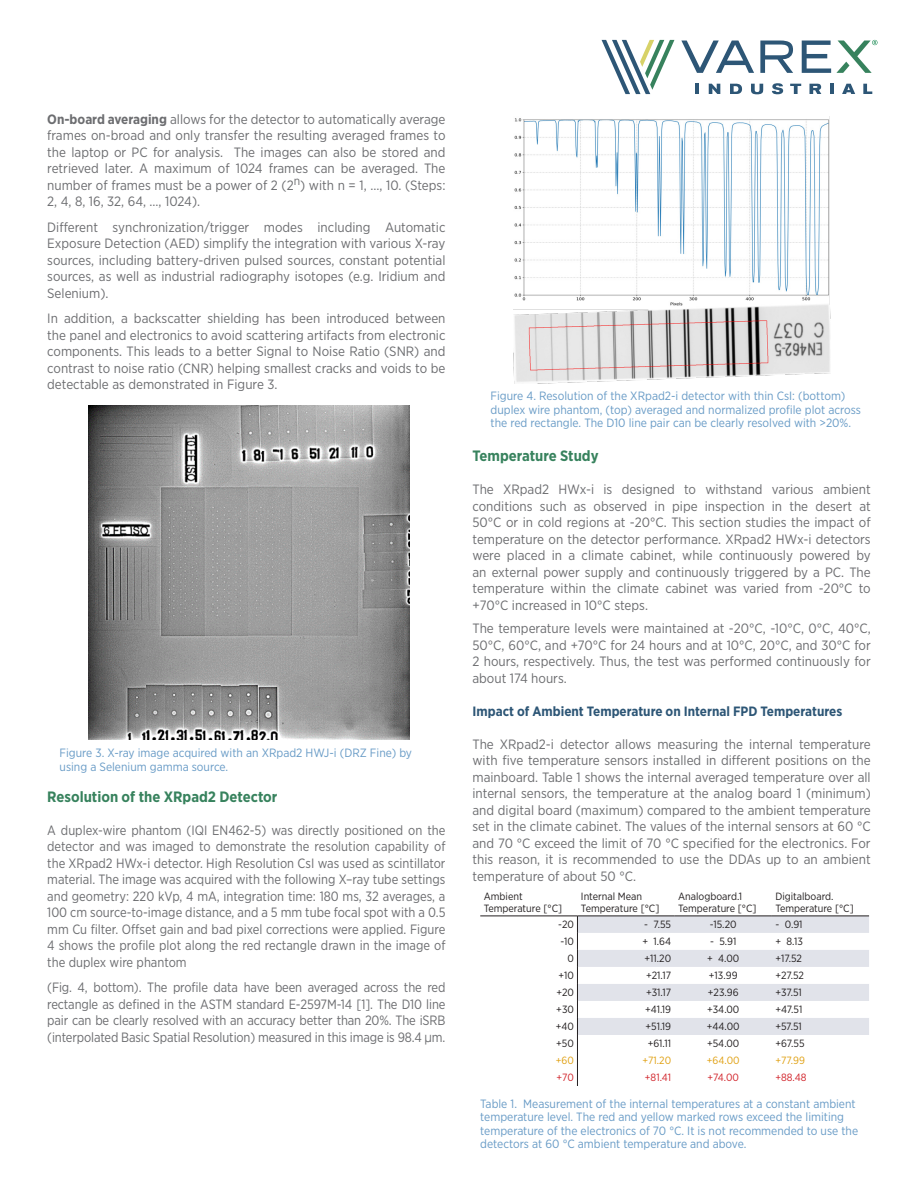
<style>
.page{position:relative;width:918px;height:1188px;background:#fff}
.page>*{position:absolute;margin:0;border:0;box-sizing:border-box;transform-origin:0 0}
.Pa5{font:700 15px "Gotham Narrow";color:#37825d}
.Pa4{font:700 15px "Gotham Narrow";color:#37825d}
.Default{font:13.5px/16.5px "Gotham Narrow";color:#6c6d70;text-align:justify}
.Pa5-2{font:13.5px/16.5px "Gotham Narrow";color:#6c6d70;text-align:justify}
.Pa5-3{font:13.5px/16.5px "Gotham Narrow";color:#6c6d70;text-align:justify;scale:.96 1}
.Pa6{font:700 13.5px "Gotham Narrow";color:#2d5676}
.Pa7{font:12px/13.5px "Gotham Narrow";color:#689bc6}
.t1{font:10.5px "Gotham Narrow";color:#231f20}
.t2{font:10.5px "Gotham Narrow";color:#e0a011}
.t3{font:10.5px "Gotham Narrow";color:#d1232a}
.s1{font-weight:700}
.s2{font-family:"Century Gothic"}
</style>
<div class="page">
<svg style="left:602px;top:40px;width:72px;height:54px"></svg>
<svg style="left:681px;top:40px;width:196px;height:33px"></svg>
<hr style="left:695px;top:84px;width:4px;height:10px;background:#2d5676">
<svg style="left:709px;top:84px;width:11px;height:10px"></svg>
<svg style="left:730px;top:84px;width:12px;height:10px"></svg>
<svg style="left:751px;top:84px;width:12px;height:10px"></svg>
<svg style="left:772px;top:83px;width:11px;height:11px"></svg>
<svg style="left:790px;top:84px;width:11px;height:10px"></svg>
<svg style="left:809px;top:84px;width:12px;height:10px"></svg>
<hr style="left:830px;top:84px;width:4px;height:10px;background:#2d5676">
<svg style="left:842px;top:84px;width:13px;height:10px"></svg>
<svg style="left:863px;top:84px;width:9px;height:10px"></svg>
<img style="left:88px;top:405px;width:322px;height:334px">
<img style="left:514px;top:116px;width:317px;height:268px">
<hr style="left:480px;top:916px;width:97px;height:1px;background:#231f20">
<svg style="left:577px;top:916px;width:292px;height:170px"></svg>
<p class="Pa5-2" style="left:47px;top:111px;width:400px"><span class="s1">On-board averaging</span> allows for the detector to automatically average frames on-broad and only transfer the resulting averaged frames to the laptop or PC for analysis. The images can also be stored and retrieved later. A maximum of 1024 frames can be averaged. The number of frames must be a power of 2 (2<sup>n</sup>) with n = 1, …, 10. (Steps:<br>2, 4, 8, 16, 32, 64, …, 1024).</p>
<p class="Pa5-2" style="left:47px;top:219px;width:400px">Different synchronization/trigger modes including Automatic Exposure Detection (AED) simplify the integration with various X-ray sources, including battery-driven pulsed sources, constant potential sources, as well as industrial radiography isotopes (e.g. Iridium and Selenium).</p>
<p class="Pa5-2" style="left:47px;top:310px;width:400px">In addition, a backscatter shielding has been introduced between the panel and electronics to avoid scattering artifacts from electronic components. This leads to a better Signal to Noise Ratio (SNR) and contrast to noise ratio (CNR) helping smallest cracks and voids to be detectable as demonstrated in Figure 3.</p>
<p class="Pa7" style="left:60px;top:746px;width:354px">Figure 3. X-ray image acquired with an XRpad2 HWJ-i (DRZ Fine) by using a Selenium gamma source.</p>
<p class="Pa5" style="left:47px;top:787px;width:232px">Resolution of the XRpad2 Detector</p>
<p class="Pa5-3" style="left:47px;top:821px;width:416px">A duplex-wire phantom (IQI EN462-5) was directly positioned on the detector and was imaged to demonstrate the resolution capability of the XRpad2 HWx-i detector. High Resolution CsI was used as scintillator material. The image was acquired with the following X–ray tube settings and geometry: 220 kVp, 4 mA, integration time: 180 ms, 32 averages, a 100 cm source-to-image distance, and a 5 mm tube focal spot with a 0.5 mm Cu filter. Offset gain and bad pixel corrections were applied. Figure 4 shows the profile plot along the red rectangle drawn in the image of the duplex wire phantom</p>
<p class="Pa5-3" style="left:47px;top:979px;width:416px">(Fig. 4, bottom). The profile data have been averaged across the red rectangle as defined in the ASTM standard E-2597M-14 [1]. The D10 line pair can be clearly resolved with an accuracy better than 20%. The iSRB (interpolated Basic Spatial Resolution) measured in this image is 98.4 <span class="s2">µ</span>m.</p>
<p class="Pa7" style="left:491px;top:389px;width:372px">Figure 4. Resolution of the XRpad2-i detector with thin CsI: (bottom) duplex wire phantom, (top) averaged and normalized profile plot across the red rectangle. The D10 line pair can be clearly resolved with &gt;20%.</p>
<p class="Pa4" style="left:472px;top:447px;width:128px">Temperature Study</p>
<p class="Default" style="left:472px;top:481px;width:400px">The XRpad2 HWx-i is designed to withstand various ambient conditions such as observed in pipe inspection in the desert at 50°C or in cold regions at -20°C. This section studies the impact of temperature on the detector performance. XRpad2 HWx-i detectors were placed in a climate cabinet, while continuously powered by an external power supply and continuously triggered by a PC. The temperature within the climate cabinet was varied from -20°C to +70°C increased in 10°C steps.</p>
<p class="Default" style="left:472px;top:620px;width:400px">The temperature levels were maintained at -20°C, -10°C, 0°C, 40°C, 50°C, 60°C, and +70°C for 24 hours and at 10°C, 20°C, and 30°C for 2 hours, respectively. Thus, the test was performed continuously for about 174 hours.</p>
<p class="Pa6" style="left:472px;top:702px;width:371px">Impact of Ambient Temperature on Internal FPD Temperatures</p>
<p class="Default" style="left:472px;top:735px;width:400px">The XRpad2-i detector allows measuring the internal temperature with five temperature sensors installed in different positions on the mainboard. Table 1 shows the internal averaged temperature over all internal sensors, the temperature at the analog board 1 (minimum) and digital board (maximum) compared to the ambient temperature set in the climate cabinet. The values of the internal sensors at 60 °C and 70 °C exceed the limit of 70 °C specified for the electronics. For this reason, it is recommended to use the DDAs up to an ambient temperature of about 50 °C.</p>
<p class="t1" style="left:484px;top:890px;width:40px">Ambient</p>
<p class="t1" style="left:484px;top:902px;width:80px">Temperature [°C]</p>
<p class="t1" style="left:581px;top:890px;width:63px">Internal Mean</p>
<p class="t1" style="left:581px;top:902px;width:80px">Temperature [°C]</p>
<p class="t1" style="left:678px;top:890px;width:66px">Analogboard.1</p>
<p class="t1" style="left:678px;top:902px;width:80px">Temperature [°C]</p>
<p class="t1" style="left:775px;top:890px;width:60px">Digitalboard.</p>
<p class="t1" style="left:775px;top:902px;width:80px">Temperature [°C]</p>
<p class="t1" style="left:558px;top:918px;width:17px">-20</p>
<p class="t1" style="left:644px;top:918px;width:29px">- 7.55</p>
<p class="t1" style="left:710px;top:918px;width:28px">-15.20</p>
<p class="t1" style="left:775px;top:918px;width:29px">- 0.91</p>
<p class="t1" style="left:561px;top:935px;width:15px">-10</p>
<p class="t1" style="left:642px;top:935px;width:30px">+ 1.64</p>
<p class="t1" style="left:710px;top:935px;width:28px">- 5.91</p>
<p class="t1" style="left:775px;top:935px;width:29px">+ 8.13</p>
<p class="t1" style="left:568px;top:952px;width:8px">0</p>
<p class="t1" style="left:645px;top:952px;width:28px">+11.20</p>
<p class="t1" style="left:707px;top:952px;width:34px">+ 4.00</p>
<p class="t1" style="left:775px;top:952px;width:28px">+17.52</p>
<p class="t1" style="left:558px;top:969px;width:17px">+10</p>
<p class="t1" style="left:646px;top:969px;width:27px">+21.17</p>
<p class="t1" style="left:709px;top:969px;width:30px">+13.99</p>
<p class="t1" style="left:775px;top:969px;width:30px">+27.52</p>
<p class="t1" style="left:556px;top:986px;width:19px">+20</p>
<p class="t1" style="left:646px;top:986px;width:27px">+31.17</p>
<p class="t1" style="left:708px;top:986px;width:32px">+23.96</p>
<p class="t1" style="left:775px;top:986px;width:28px">+37.51</p>
<p class="t1" style="left:556px;top:1003px;width:19px">+30</p>
<p class="t1" style="left:645px;top:1003px;width:28px">+41.19</p>
<p class="t1" style="left:707px;top:1003px;width:34px">+34.00</p>
<p class="t1" style="left:775px;top:1003px;width:29px">+47.51</p>
<p class="t1" style="left:556px;top:1020px;width:20px">+40</p>
<p class="t1" style="left:646px;top:1020px;width:27px">+51.19</p>
<p class="t1" style="left:707px;top:1020px;width:34px">+44.00</p>
<p class="t1" style="left:775px;top:1020px;width:28px">+57.51</p>
<p class="t1" style="left:556px;top:1037px;width:19px">+50</p>
<p class="t1" style="left:648px;top:1037px;width:25px">+61.11</p>
<p class="t1" style="left:707px;top:1037px;width:34px">+54.00</p>
<p class="t1" style="left:775px;top:1037px;width:31px">+67.55</p>
<p class="t2" style="left:556px;top:1054px;width:20px">+60</p>
<p class="t2" style="left:642px;top:1054px;width:30px">+71.20</p>
<p class="t2" style="left:707px;top:1054px;width:34px">+64.00</p>
<p class="t2" style="left:775px;top:1054px;width:31px">+77.99</p>
<p class="t3" style="left:557px;top:1071px;width:19px">+70</p>
<p class="t3" style="left:645px;top:1071px;width:28px">+81.41</p>
<p class="t3" style="left:708px;top:1071px;width:33px">+74.00</p>
<p class="t3" style="left:775px;top:1071px;width:33px">+88.48</p>
<p class="Pa7" style="left:480px;top:1096px;width:379px">Table 1. Measurement of the internal temperatures at a constant ambient temperature level. The red and yellow marked rows exceed the limiting temperature of the electronics of 70 °C. It is not recommended to use the detectors at 60 °C ambient temperature and above.</p>
</div>
